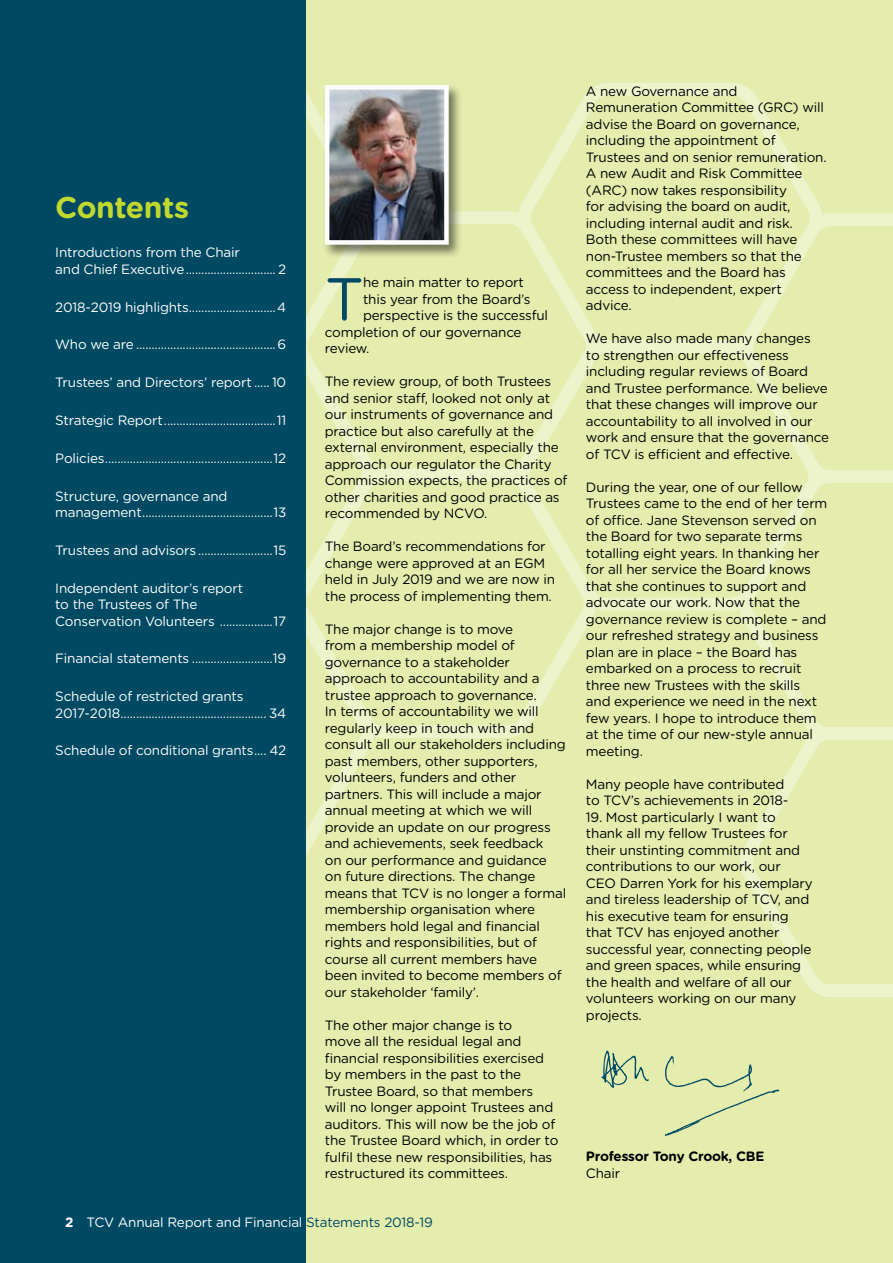
<style>
.page{position:relative;width:893px;height:1263px;background:#fff}
.page>*{position:absolute;margin:0;border:0;box-sizing:border-box;transform-origin:0 0}
.t1{font:60.3px "Gotham Rounded";color:#004963}
.t2{font:700 30px "Gotham Rounded";letter-spacing:-.015em;color:#c1d82f}
.t3{font:13.5px/16.5px "Gotham Rounded";letter-spacing:-.015em;color:#000}
.t4{font:13.5px/16.5px "Gotham Rounded";letter-spacing:-.015em;color:#fff}
.t5{font:700 13.5px "Gotham Rounded";letter-spacing:-.015em;color:#000}
.s1{font-weight:700}
.s2{color:#004963}
</style>
<div class="page">
<div style="left:305px;top:0;width:588px;height:1263px;background:#e4ecae"></div>
<svg style="left:740px;top:771px;width:153px;height:226px"></svg>
<svg style="left:311px;top:211px;width:198px;height:251px"></svg>
<svg style="left:508px;top:334px;width:223px;height:277px"></svg>
<svg style="left:731px;top:514px;width:162px;height:257px"></svg>
<svg style="left:757px;top:213px;width:136px;height:301px"></svg>
<svg style="left:306px;top:92px;width:77px;height:290px"></svg>
<svg style="left:306px;top:769px;width:50px;height:86px"></svg>
<svg style="left:509px;top:83px;width:322px;height:300px"></svg>
<svg style="left:306px;top:462px;width:299px;height:307px"></svg>
<div style="left:323px;top:83px;width:146px;height:182px;background:#000;opacity:.5"></div>
<img style="left:330px;top:90px;width:114px;height:150px">
<div style="left:325px;top:85px;width:124px;height:160px;border:4px solid #fff"></div>
<img style="left:601px;top:1050px;width:179px;height:86px">
<div style="left:0;top:0;width:306px;height:1263px;background:#004963"></div>
<h2 class="t2" style="left:55px;top:186px;width:135px">Contents</h2>
<p class="t4" style="left:55px;top:244px;width:232px">Introductions from the Chair<br>and Chief Executive............................. 2</p>
<p class="t4" style="left:55px;top:298px;width:232px">2018-2019 highlights............................4</p>
<p class="t4" style="left:55px;top:336px;width:232px">Who we are .............................................6</p>
<p class="t4" style="left:55px;top:374px;width:232px">Trustees’ and Directors’ report ..... 10</p>
<p class="t4" style="left:55px;top:411px;width:232px">Strategic Report....................................11</p>
<p class="t4" style="left:55px;top:449px;width:232px">Policies......................................................12</p>
<p class="t4" style="left:55px;top:487px;width:232px">Structure, governance and management..........................................13</p>
<p class="t4" style="left:55px;top:541px;width:232px">Trustees and advisors ........................15</p>
<p class="t4" style="left:55px;top:579px;width:232px">Independent auditor’s report<br>to the Trustees of The<br>Conservation Volunteers .................17</p>
<p class="t4" style="left:55px;top:650px;width:232px">Financial statements ..........................19</p>
<p class="t4" style="left:55px;top:687px;width:232px">Schedule of restricted grants<br>2017-2018............................................... 34</p>
<p class="t4" style="left:55px;top:742px;width:232px">Schedule of conditional grants.... 42</p>
<h1 class="t1" style="left:325px;top:258px;width:41px">T</h1>
<p class="t3" style="left:363px;top:274px;width:162px">he main matter to report</p>
<p class="t3" style="left:363px;top:290px;width:169px">this year from the Board’s</p>
<p class="t3" style="left:363px;top:307px;width:187px">perspective is the successful</p>
<p class="t3" style="left:325px;top:323px;width:198px">completion of our governance</p>
<p class="t3" style="left:325px;top:340px;width:46px">review.</p>
<p class="t3" style="left:325px;top:373px;width:244px">The review group, of both Trustees and senior staff, looked not only at our instruments of governance and practice but also carefully at the external environment, especially the approach our regulator the Charity Commission expects, the practices of other charities and good practice as recommended by NCVO.</p>
<p class="t3" style="left:325px;top:538px;width:232px">The Board’s recommendations for change were approved at an EGM held in July 2019 and we are now in the process of implementing them.</p>
<p class="t3" style="left:325px;top:620px;width:243px">The major change is to move<br>from a membership model of governance to a stakeholder approach to accountability and a trustee approach to governance.<br>In terms of accountability we will regularly keep in touch with and consult all our stakeholders including past members, other supporters, volunteers, funders and other partners. This will include a major annual meeting at which we will provide an update on our progress and achievements, seek feedback<br>on our performance and guidance on future directions. The change means that TCV is no longer a formal membership organisation where members hold legal and financial rights and responsibilities, but of course all current members have been invited to become members of our stakeholder ‘family’.</p>
<p class="t3" style="left:325px;top:1016px;width:235px">The other major change is to<br>move all the residual legal and financial responsibilities exercised by members in the past to the Trustee Board, so that members<br>will no longer appoint Trustees and auditors. This will now be the job of the Trustee Board which, in order to fulfil these new responsibilities, has restructured its committees.</p>
<p class="t4" style="left:65px;top:1213px;width:369px"><span class="s1">2</span> TCV Annual Report and Financial <span class="s2">Statements 2018-19</span></p>
<p class="t3" style="left:586px;top:82px;width:242px">A new Governance and<br>Remuneration Committee (GRC) will advise the Board on governance, including the appointment of<br>Trustees and on senior remuneration.<br>A new Audit and Risk Committee (ARC) now takes responsibility<br>for advising the board on audit, including internal audit and risk.<br>Both these committees will have non-Trustee members so that the committees and the Board has access to independent, expert advice.</p>
<p class="t3" style="left:586px;top:330px;width:245px">We have also made many changes<br>to strengthen our effectiveness including regular reviews of Board and Trustee performance. We believe that these changes will improve our accountability to all involved in our work and ensure that the governance of TCV is efficient and effective.</p>
<p class="t3" style="left:586px;top:478px;width:243px">During the year, one of our fellow<br>Trustees came to the end of her term of office. Jane Stevenson served on the Board for two separate terms totalling eight years. In thanking her for all her service the Board knows that she continues to support and advocate our work. Now that the governance review is complete – and our refreshed strategy and business plan are in place – the Board has embarked on a process to recruit three new Trustees with the skills and experience we need in the next few years. I hope to introduce them at the time of our new-style annual meeting.</p>
<p class="t3" style="left:586px;top:775px;width:204px">Many people have contributed to TCV’s achievements in 2018-</p>
<p class="t3" style="left:586px;top:808px;width:228px">19. Most particularly I want to thank all my fellow Trustees for their unstinting commitment and contributions to our work, our<br>CEO Darren York for his exemplary and tireless leadership of TCV, and his executive team for ensuring that TCV has enjoyed another successful year, connecting people and green spaces, while ensuring the health and welfare of all our volunteers working on our many projects.</p>
<p class="t5" style="left:586px;top:1146px;width:180px">Professor Tony Crook, CBE</p>
<p class="t3" style="left:586px;top:1164px;width:36px">Chair</p>
</div>
